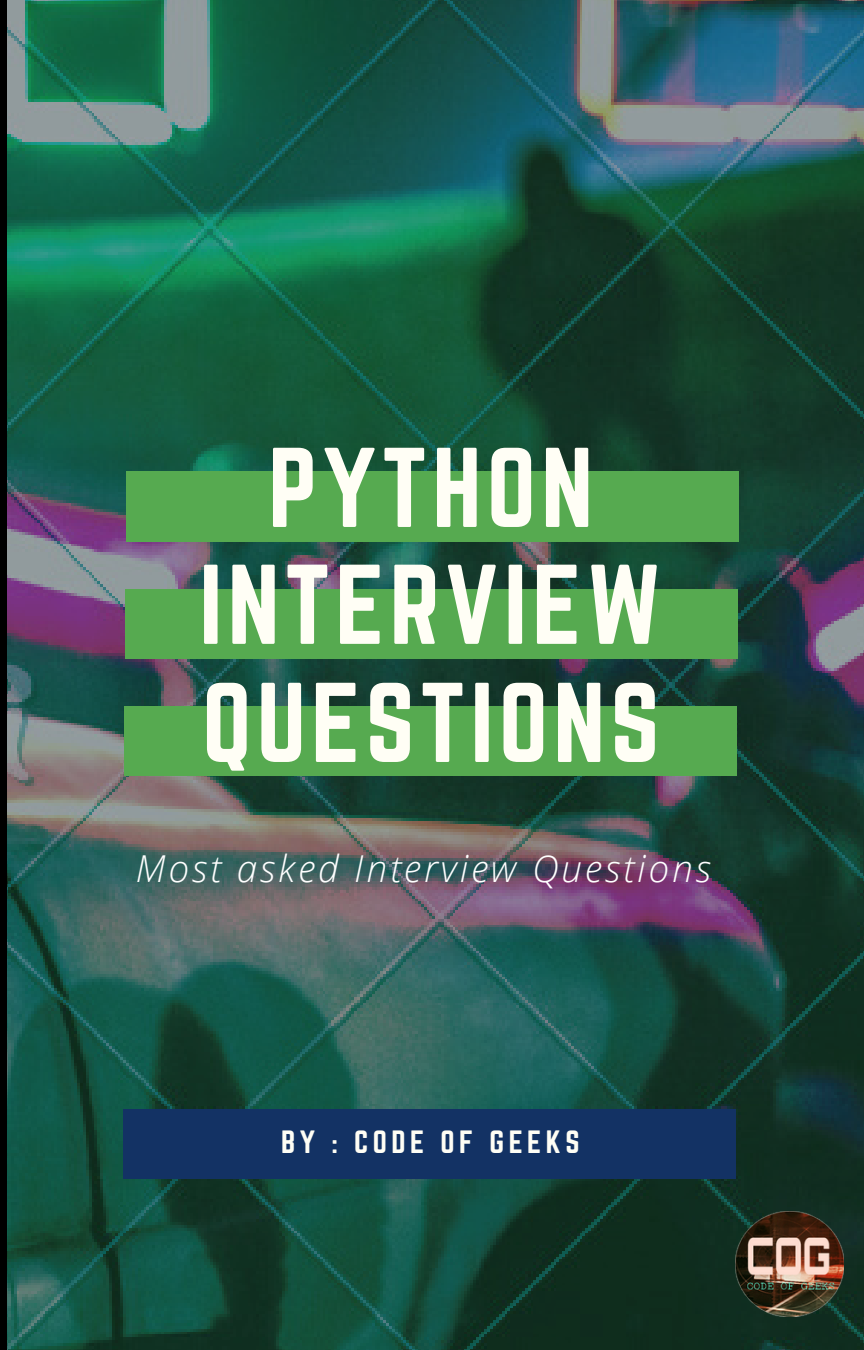
<style>
.page{position:relative;width:864px;height:1350px;background:#fff}
.page>*{position:absolute;margin:0;border:0;box-sizing:border-box;transform-origin:0 0}
.t1{font:99px "Norwester";letter-spacing:.05em;color:#fffef5}
.t2{font:italic 300 37.12px "Open Sans";letter-spacing:.08em;color:#fff}
.t3{font:28.35px "Norwester";letter-spacing:.16em;color:#fffef5}
</style>
<div class="page">
<img style="left:7px;top:0;width:857px;height:1350px">
<div style="left:127px;top:472px;width:612px;height:69px;background:#56aa50"></div>
<div style="left:126px;top:589px;width:612px;height:69px;background:#56aa50"></div>
<div style="left:124px;top:706px;width:613px;height:70px;background:#56aa50"></div>
<div style="left:123px;top:1109px;width:613px;height:70px;background:#133264"></div>
<img style="left:736px;top:1212px;width:108px;height:104px">
<h1 class="t1" style="left:268px;top:440px;width:327px">PYTHON</h1>
<h1 class="t1" style="left:199px;top:557px;width:464px">INTERVIEW</h1>
<h1 class="t1" style="left:202px;top:675px;width:459px">QUESTIONS</h1>
<p class="t2" style="left:135px;top:843px;width:577px">Most asked Interview Questions</p>
<p class="t3" style="left:281px;top:1128px;width:300px">BY : CODE OF GEEKS</p>
</div>
